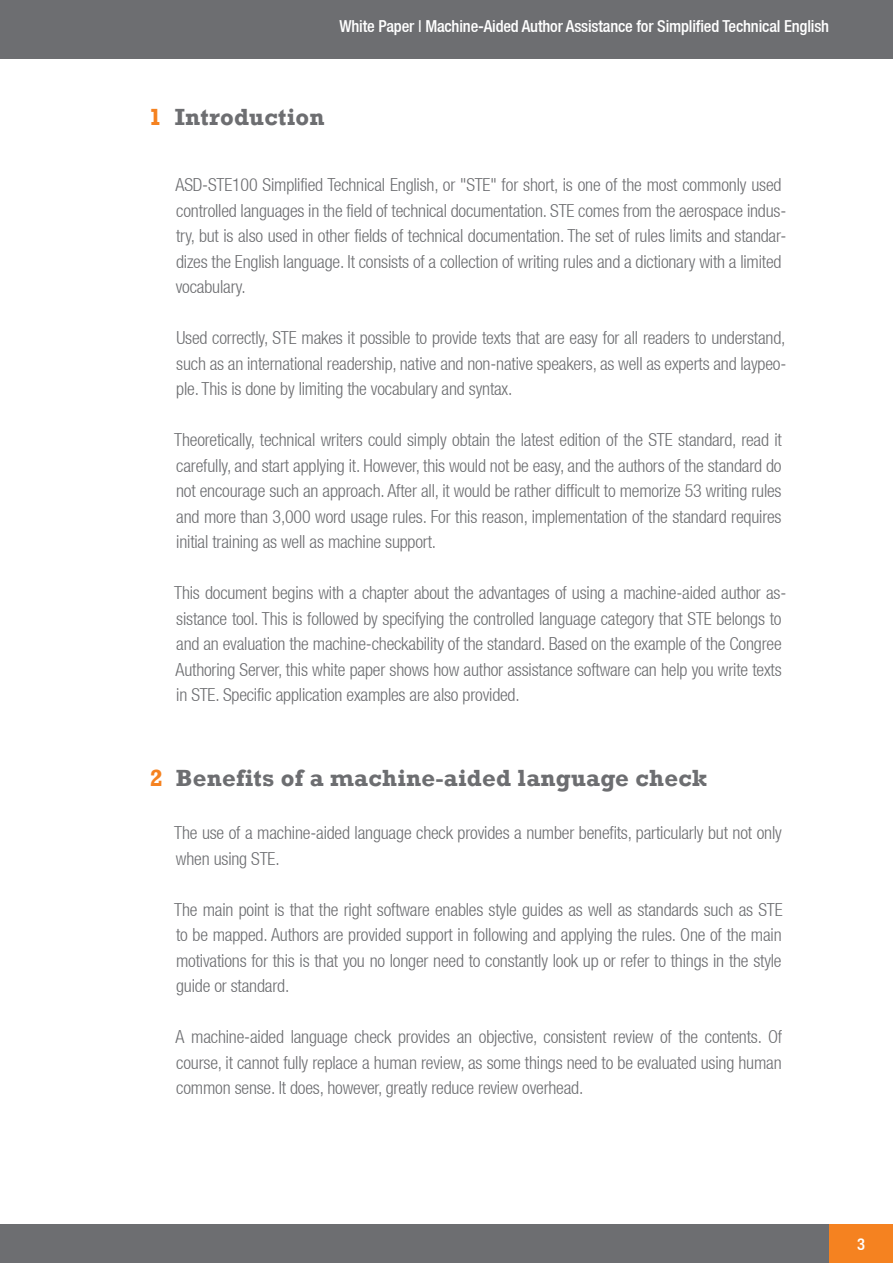
<style>
.page{position:relative;width:893px;height:1263px;background:#fff}
.page>*{position:absolute;margin:0;border:0;box-sizing:border-box;transform-origin:0 0}
.t1{font:700 24px "Rockwell";letter-spacing:.01em;color:#6d6e71}
.t2{font:300 condensed 18px/25.5px "Helvetica Neue LT";letter-spacing:-.01em;color:#6d6e71;text-align:justify}
.t3{font:500 condensed 16.5px "Helvetica Neue LT";letter-spacing:-.01em;color:#fff}
.s1{color:#f58220}
</style>
<div class="page">
<div style="left:0;top:1225px;width:893px;height:38px;background:#6d6e71"></div>
<div style="left:0;top:0;width:893px;height:58px;background:#6d6e71"></div>
<div style="left:829px;top:1225px;width:64px;height:38px;background:#f58220"></div>
<p class="t3" style="left:339px;top:16px;width:491px">White Paper | Machine-Aided Author Assistance for Simplified Technical English</p>
<h1 class="t1" style="left:149px;top:102px;width:177px"><span class="s1">1</span> Introduction</h1>
<p class="t2" style="left:176px;top:172px;width:612px;text-align:left">ASD-STE100 Simplified Technical English, or "STE" for short, is one of the most commonly used controlled languages in the field of technical documentation. STE comes from the aerospace indus&shy;try, but is also used in other fields of technical documentation. The set of rules limits and standar&shy;dizes the English language. It consists of a collection of writing rules and a dictionary with a limited vocabulary.</p>
<p class="t2" style="left:176px;top:325px;width:612px">Used correctly, STE makes it possible to provide texts that are easy for all readers to understand, such as an international readership, native and non-native speakers, as well as experts and laypeo&shy;ple. This is done by limiting the vocabulary and syntax.</p>
<p class="t2" style="left:174px;top:427px;width:609px">Theoretically, technical writers could simply obtain the latest edition of the STE standard, read it carefully, and start applying it. However, this would not be easy, and the authors of the standard do not encourage such an approach. After all, it would be rather difficult to memorize 53 writing rules and more than 3,000 word usage rules. For this reason, implementation of the standard requires initial training as well as machine support.</p>
<p class="t2" style="left:174px;top:580px;width:614px;text-align:left">This document begins with a chapter about the advantages of using a machine-aided author as&shy;sistance tool. This is followed by specifying the controlled language category that STE belongs to and an evaluation the machine-checkability of the standard. Based on the example of the Congree Authoring Server, this white paper shows how author assistance software can help you write texts in STE. Specific application examples are also provided.</p>
<h1 class="t1" style="left:150px;top:764px;width:559px"><span class="s1">2</span> Benefits of a machine-aided language check</h1>
<p class="t2" style="left:174px;top:820px;width:609px">The use of a machine-aided language check provides a number benefits, particularly but not only when using STE.</p>
<p class="t2" style="left:174px;top:896px;width:610px">The main point is that the right software enables style guides as well as standards such as STE to be mapped. Authors are provided support in following and applying the rules. One of the main motivations for this is that you no longer need to constantly look up or refer to things in the style guide or standard.</p>
<p class="t2" style="left:176px;top:1024px;width:608px">A machine-aided language check provides an objective, consistent review of the contents. Of course, it cannot fully replace a human review, as some things need to be evaluated using human common sense. It does, however, greatly reduce review overhead.</p>
<p class="t3" style="left:857px;top:1234px;width:9px">3</p>
</div>
